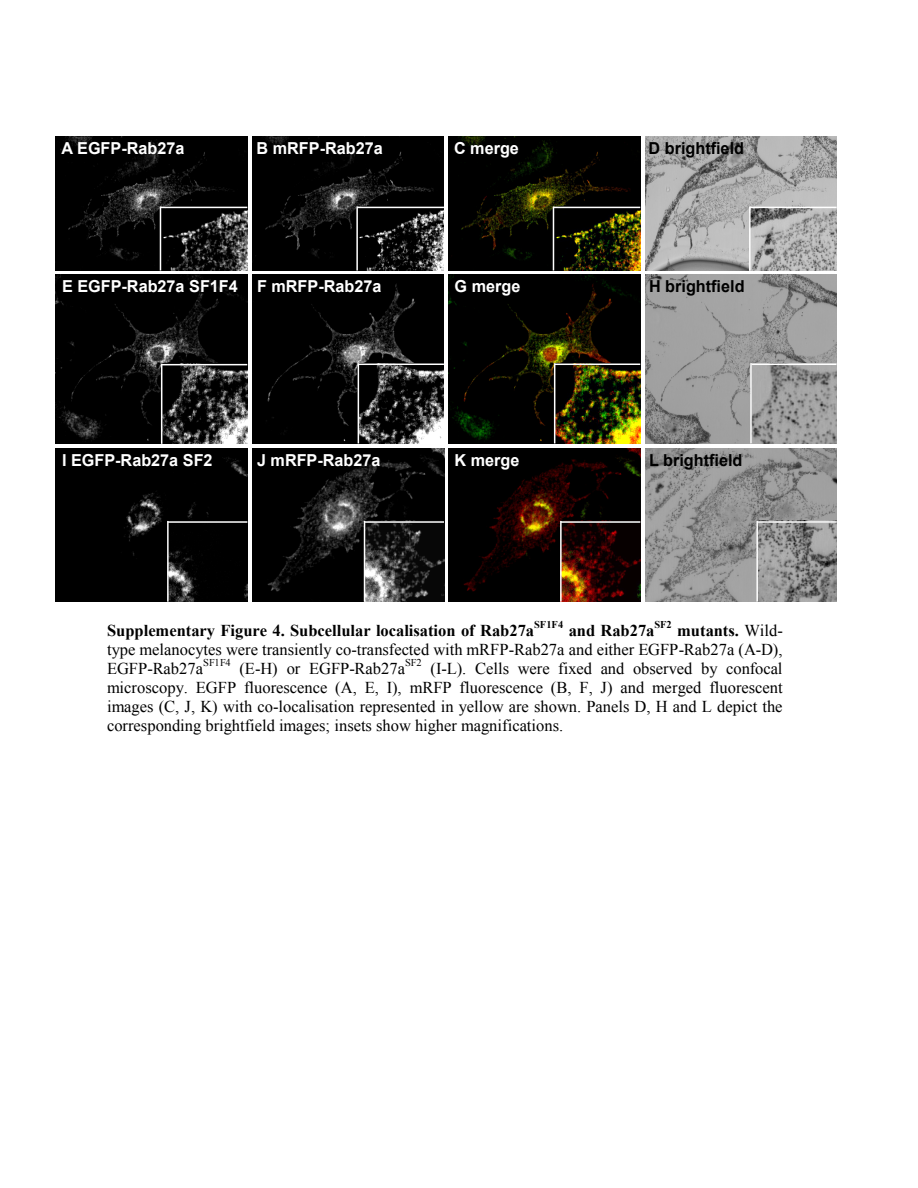
<style>
.page{position:relative;width:918px;height:1188px;background:#fff}
.page>*{position:absolute;margin:0;border:0;box-sizing:border-box;transform-origin:0 0}
.t1{font:16.5px/18.9px "Times New Roman";color:#000;text-align:justify}
.t2{font:700 16.5px "Arial";color:#fff}
.t3{font:700 16.5px "Times New Roman";color:#000}
.t4{font:700 16.5px "Arial";color:#000}
.t5{font:700 10.5px "Times New Roman";letter-spacing:.005em;color:#000}
.t6{font:10.5px "Times New Roman";letter-spacing:-.005em;color:#000}
.s1{font-weight:700}
</style>
<div class="page">
<img style="left:253px;top:136px;width:191px;height:135px">
<img style="left:56px;top:136px;width:191px;height:135px">
<img style="left:645px;top:275px;width:192px;height:168px">
<img style="left:56px;top:275px;width:191px;height:169px">
<img style="left:253px;top:275px;width:191px;height:168px">
<img style="left:449px;top:275px;width:191px;height:168px">
<img style="left:645px;top:448px;width:192px;height:154px">
<div style="left:56px;top:448px;width:191px;height:154px;background:#000"></div>
<img style="left:253px;top:448px;width:191px;height:154px">
<img style="left:449px;top:448px;width:191px;height:154px">
<img style="left:645px;top:136px;width:192px;height:135px">
<img style="left:449px;top:136px;width:191px;height:135px">
<img style="left:161px;top:208px;width:86px;height:63px">
<hr style="left:160px;top:207px;width:87px;height:1px;background:#fff">
<hr style="left:160px;top:207px;width:1px;height:64px;background:#fff">
<img style="left:358px;top:208px;width:86px;height:63px">
<hr style="left:357px;top:207px;width:87px;height:1px;background:#fff">
<hr style="left:356px;top:207px;width:2px;height:64px;background:#fff">
<img style="left:554px;top:208px;width:86px;height:63px">
<hr style="left:553px;top:207px;width:87px;height:1px;background:#fff">
<hr style="left:553px;top:207px;width:1px;height:64px;background:#fff">
<img style="left:751px;top:208px;width:86px;height:63px">
<hr style="left:750px;top:207px;width:87px;height:1px;background:#fff">
<hr style="left:749px;top:207px;width:2px;height:64px;background:#fff">
<img style="left:162px;top:365px;width:85px;height:79px">
<hr style="left:162px;top:364px;width:85px;height:1px;background:#fff">
<hr style="left:161px;top:364px;width:1px;height:80px;background:#fff">
<img style="left:359px;top:363px;width:85px;height:80px">
<hr style="left:358px;top:364px;width:86px;height:1px;background:#fff">
<hr style="left:358px;top:363px;width:1px;height:80px;background:#fff">
<img style="left:555px;top:363px;width:85px;height:80px">
<hr style="left:555px;top:364px;width:85px;height:1px;background:#fff">
<hr style="left:554px;top:363px;width:1px;height:80px;background:#fff">
<img style="left:752px;top:363px;width:85px;height:80px">
<hr style="left:751px;top:364px;width:86px;height:1px;background:#fff">
<hr style="left:750px;top:363px;width:2px;height:80px;background:#fff">
<img style="left:169px;top:523px;width:78px;height:79px">
<hr style="left:168px;top:521px;width:79px;height:2px;background:#fff">
<hr style="left:167px;top:521px;width:2px;height:81px;background:#fff">
<img style="left:758px;top:523px;width:79px;height:79px">
<hr style="left:757px;top:521px;width:80px;height:2px;background:#fff">
<hr style="left:756px;top:521px;width:2px;height:81px;background:#fff">
<img style="left:562px;top:523px;width:78px;height:79px">
<hr style="left:561px;top:521px;width:79px;height:2px;background:#fff">
<hr style="left:560px;top:521px;width:2px;height:81px;background:#fff">
<img style="left:365px;top:523px;width:79px;height:79px">
<hr style="left:364px;top:521px;width:80px;height:2px;background:#fff">
<hr style="left:364px;top:521px;width:1px;height:81px;background:#fff">
<p class="t2" style="left:62px;top:138px;width:124px">A EGFP-Rab27a</p>
<p class="t2" style="left:257px;top:138px;width:128px">B mRFP-Rab27a</p>
<p class="t2" style="left:454px;top:138px;width:66px">C merge</p>
<p class="t4" style="left:649px;top:138px;width:97px">D brightfield</p>
<p class="t2" style="left:62px;top:275px;width:321px">E EGFP-Rab27a SF1F4 F mRFP-Rab27a</p>
<p class="t2" style="left:455px;top:275px;width:67px">G merge</p>
<p class="t4" style="left:649px;top:275px;width:97px">H brightfield</p>
<p class="t2" style="left:62px;top:449px;width:152px">I EGFP-Rab27a SF2</p>
<p class="t2" style="left:257px;top:449px;width:125px">J mRFP-Rab27a</p>
<p class="t2" style="left:455px;top:449px;width:66px">K merge</p>
<p class="t4" style="left:649px;top:449px;width:95px">L brightfield</p>
<p class="t3" style="left:107px;top:619px;width:429px">Supplementary Figure 4. Subcellular localisation of Rab27a</p>
<p class="t5" style="left:534px;top:618px;width:31px">SF1F4</p>
<p class="t3" style="left:569px;top:619px;width:87px">and Rab27a</p>
<p class="t5" style="left:654px;top:618px;width:19px">SF2</p>
<p class="t1" style="left:107px;top:621px;width:677px;text-indent:570px"><span class="s1">mutants.</span> Wild - type melanocytes were transiently co- transfected with mRFP - Rab27a and either EGFP - Rab27a (A - D), EGFP - Rab27a</p>
<p class="t6" style="left:203px;top:656px;width:29px">SF1F4</p>
<p class="t1" style="left:239px;top:659px;width:167px">(E - H) or EGFP - Rab27a</p>
<p class="t6" style="left:405px;top:656px;width:18px">SF2</p>
<p class="t1" style="left:107px;top:659px;width:677px;text-indent:323px">(I - L). Cells were fixed and observed by confocal microscopy. EGFP fluorescence (A, E, I), mRFP fluorescence (B, F, J) and me rged fluorescent images (C, J, K) with co - localisation represented in yellow are shown. Panels D, H and L depict the corresponding brightfield images; insets show higher magnifications.</p>
</div>
